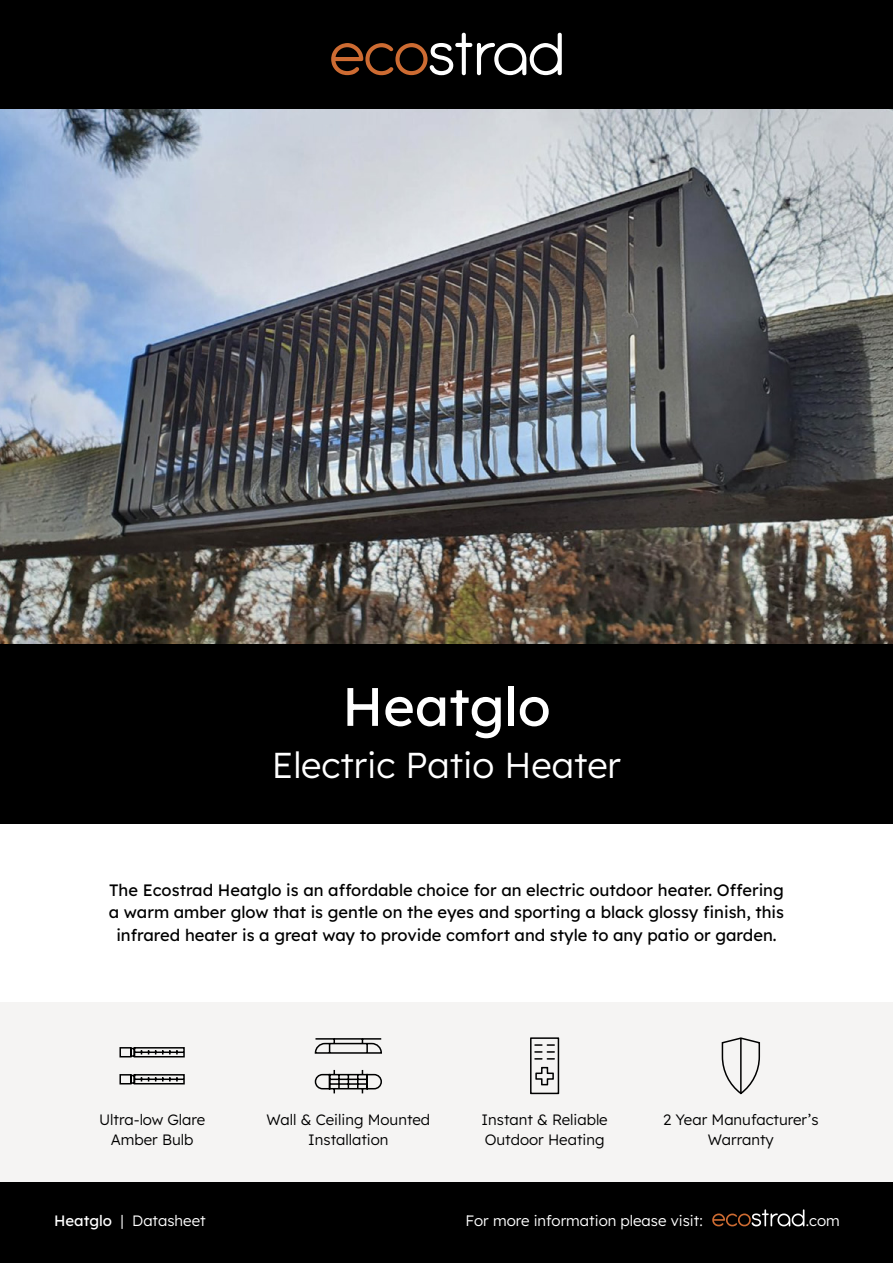
<style>
.page{position:relative;width:893px;height:1263px;background:#fff}
.page>*{position:absolute;margin:0;border:0;box-sizing:border-box;transform-origin:0 0}
.t1{font:54px "Lexend";color:#fff}
.t2{font:300 36px "Lexend";color:#fff}
.t3{font:16.5px/22.2px "Lexend";color:#000;text-align:center}
.t4{font:300 15px/20.2px "Lexend";color:#000;text-align:center}
.t5{font:300 15px "Lexend";color:#fff}
.s1{font-weight:400}
</style>
<div class="page">
<div style="left:0;top:1182px;width:893px;height:81px;background:#000"></div>
<svg style="left:712px;top:1209px;width:92px;height:17px"></svg>
<img style="left:0;top:108px;width:893px;height:537px">
<div style="left:0;top:645px;width:893px;height:179px;background:#000"></div>
<div style="left:0;top:0;width:893px;height:108px;background:#000"></div>
<div style="left:0;top:1003px;width:893px;height:179px;background:#f5f4f3"></div>
<svg style="left:331px;top:33px;width:231px;height:42px"></svg>
<svg style="left:314px;top:1038px;width:68px;height:56px"></svg>
<svg style="left:721px;top:1037px;width:40px;height:58px"></svg>
<svg style="left:530px;top:1037px;width:30px;height:58px"></svg>
<svg style="left:119px;top:1047px;width:66px;height:38px"></svg>
<h1 class="t1" style="left:342px;top:667px;width:210px">Heatglo</h1>
<h2 class="t2" style="left:272px;top:739px;width:351px">Electric Patio Heater</h2>
<p class="t3" style="left:109px;top:878px;width:677px">The Ecostrad Heatglo is an affordable choice for an electric outdoor heater. Offering a warm amber glow that is gentle on the eyes and sporting a black glossy finish, this infrared heater is a great way to provide comfort and style to any patio or garden.</p>
<p class="t4" style="left:99px;top:1108px;width:108px">Ultra-low Glare<br>Amber Bulb</p>
<p class="t4" style="left:266px;top:1108px;width:165px">Wall &amp; Ceiling Mounted<br>Installation</p>
<p class="t4" style="left:481px;top:1108px;width:128px;text-align:left">Instant &amp; Reliable<br>Outdoor Heating</p>
<p class="t4" style="left:663px;top:1108px;width:157px">2 Year Manufacturer’s<br>Warranty</p>
<p class="t5" style="left:54px;top:1210px;width:153px"><span class="s1">Heatglo</span> | Datasheet</p>
<p class="t5" style="left:465px;top:1210px;width:239px">For more information please visit:</p>
<p class="t5" style="left:806px;top:1210px;width:36px">.com</p>
</div>
